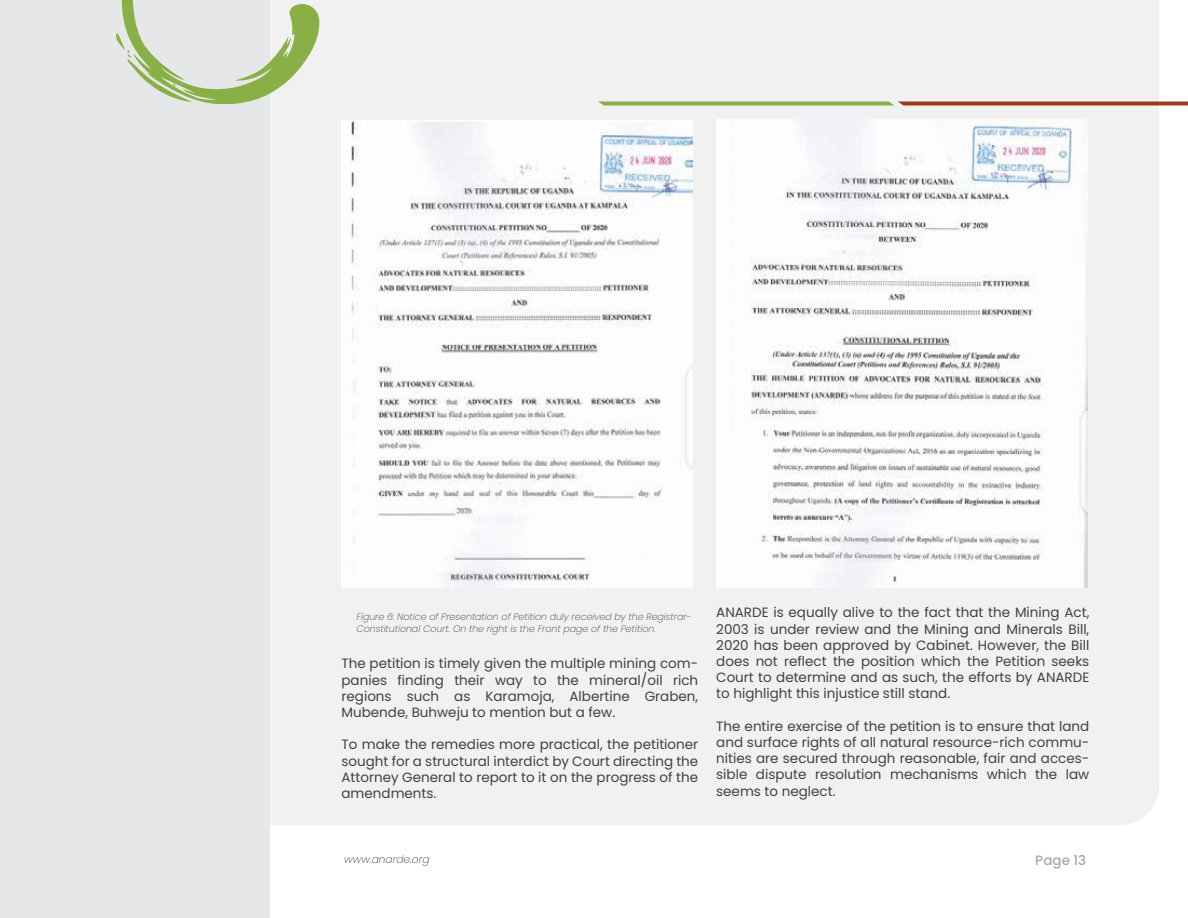
<style>
.page{position:relative;width:1188px;height:918px;background:#fff}
.page>*{position:absolute;margin:0;border:0;box-sizing:border-box;transform-origin:0 0}
.t1{font:13.5px/16.2px "Poppins";color:#414042;text-align:justify}
.t2{font:500 13.5px "Poppins";color:#a7a9ac}
.t3{font:italic 200 10.65px "Poppins";color:#414042}
.t4{font:italic 200 9.45px/11.2px "Poppins";color:#414042}
</style>
<div class="page">
<div style="left:270px;top:0;width:889px;height:825px;background:#f1f1f2"></div>
<div style="left:0;top:0;width:270px;height:918px;background:#e6e7e8"></div>
<svg style="left:598px;top:102px;width:590px;height:4px;background:#9f874f"></svg>
<svg style="left:116px;top:0;width:204px;height:103px"></svg>
<img style="left:342px;top:121px;width:351px;height:467px">
<img style="left:716px;top:119px;width:372px;height:469px">
<p class="t4" style="left:356px;top:612px;width:336px">Figure 6: Notice of Presentation of Petition duly received by the Registrar-<br>Constitutional Court. On the right is the Front page of the Petition.</p>
<p class="t1" style="left:342px;top:656px;width:358px">The petition is timely given the multiple mining com&shy;panies finding their way to the mineral/oil rich regions such as Karamoja, Albertine Graben, Mubende, Buhweju to mention but a few.</p>
<p class="t1" style="left:342px;top:737px;width:358px">To make the remedies more practical, the petitioner sought for a structural interdict by Court directing the Attorney General to report to it on the progress of the amendments.</p>
<p class="t1" style="left:716px;top:605px;width:375px">ANARDE is equally alive to the fact that the Mining Act, 2003 is under review and the Mining and Minerals Bill, 2020 has been approved by Cabinet. However, the Bill does not reflect the position which the Petition seeks Court to determine and as such, the efforts by ANARDE to highlight this injustice still stand.</p>
<p class="t1" style="left:716px;top:718px;width:375px">The entire exercise of the petition is to ensure that land and surface rights of all natural resource-rich commu&shy;nities are secured through reasonable, fair and acces&shy;sible dispute resolution mechanisms which the law seems to neglect.</p>
<p class="t3" style="left:344px;top:853px;width:87px">www.anarde.org</p>
<p class="t2" style="left:1035px;top:852px;width:52px">Page 13</p>
</div>
